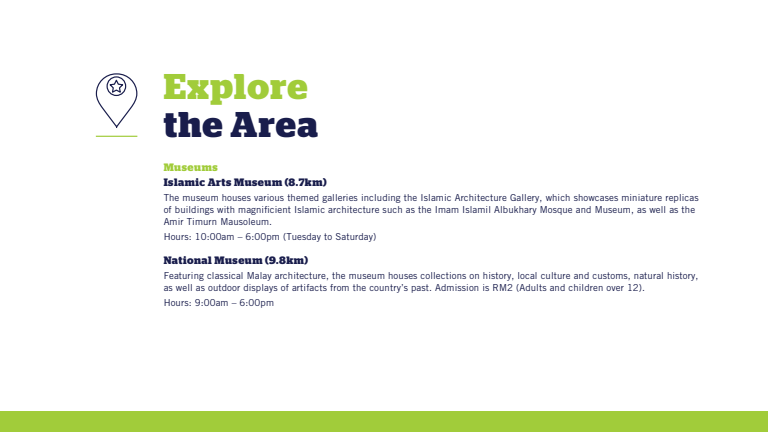
<style>
.page{position:relative;width:768px;height:432px;background:#fff}
.page>*{position:absolute;margin:0;border:0;box-sizing:border-box;transform-origin:0 0}
.t1{font:700 35.6px "Stag";letter-spacing:.035em;color:#a1cc3a}
.t2{font:700 35.6px "Stag";letter-spacing:.035em;color:#191d4c}
.t3{font:700 10.8px "Stag";letter-spacing:.045em;color:#191d4c}
.t4{font:700 10.8px "Stag";letter-spacing:.045em;color:#a1cc3a}
.t5{font:9.6px/12px "Trade Gothic LT Std";letter-spacing:.01em;color:#191d4c}
</style>
<div class="page">
<hr style="left:96px;top:136px;width:41px;height:1px;background:#a1cc3a">
<svg style="left:95px;top:73px;width:43px;height:55px"></svg>
<div style="left:107px;top:76px;width:19px;height:20px;border:1px solid #191d4c;border-radius:50%"></div>
<div style="left:0;top:412px;width:768px;height:20px;background:#a1cc3a"></div>
<h1 class="t1" style="left:164px;top:66px;width:145px">Explore</h1>
<h1 class="t2" style="left:164px;top:103px;width:156px">the Area</h1>
<p class="t4" style="left:164px;top:161px;width:56px">Museums</p>
<p class="t3" style="left:164px;top:176px;width:164px">Islamic Arts Museum (8.7km)</p>
<p class="t5" style="left:164px;top:191px;width:536px">The museum houses various themed galleries including the Islamic Architecture Gallery, which showcases miniature replicas of buildings with magnificient Islamic architecture such as the Imam Islamil Albukhary Mosque and Museum, as well as the<br>Amir Timurn Mausoleum.</p>
<p class="t5" style="left:164px;top:230px;width:214px">Hours: 10:00am – 6:00pm (Tuesday to Saturday)</p>
<p class="t3" style="left:164px;top:254px;width:146px">National Museum (9.8km)</p>
<p class="t5" style="left:164px;top:269px;width:536px">Featuring classical Malay architecture, the museum houses collections on history, local culture and customs, natural history, as well as outdoor displays of artifacts from the country’s past. Admission is RM2 (Adults and children over 12).</p>
<p class="t5" style="left:164px;top:296px;width:112px">Hours: 9:00am – 6:00pm</p>
</div>
